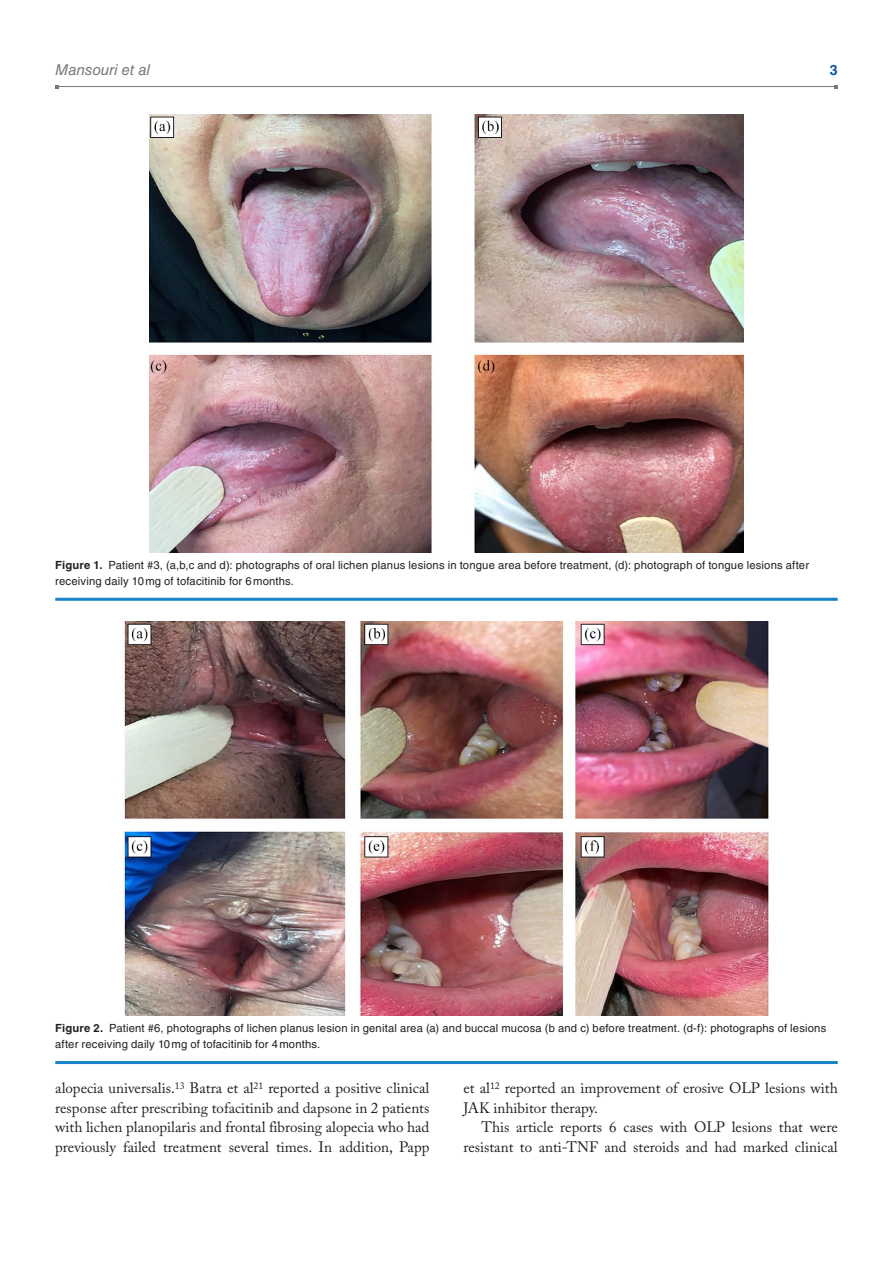
<style>
.page{position:relative;width:893px;height:1263px;background:#fff}
.page>*{position:absolute;margin:0;border:0;box-sizing:border-box;transform-origin:0 0}
.t1{font:15px/19.5px "Adobe Caslon Pro";color:#231f20;text-align:justify}
.t2{font:italic 15px "Helvetica LT Std";color:#76787b}
.t3{font:700 14.25px "Helvetica LT Std";color:#1055a4}
.t4{font:11.25px/16.5px "Helvetica LT Std";letter-spacing:.015em;color:#231f20}
.s1{font-weight:700}
</style>
<div class="page">
<hr style="left:57px;top:86px;width:779px;height:1px;background:#76787b">
<hr style="left:55px;top:598px;width:783px;height:3px;background:#1582c5">
<img style="left:149px;top:115px;width:594px;height:437px">
<hr style="left:55px;top:1061px;width:783px;height:3px;background:#1582c5">
<img style="left:122px;top:621px;width:647px;height:394px">
<p class="t2" style="left:55px;top:61px;width:97px">Mansouri et al</p>
<p class="t3" style="left:830px;top:61px;width:9px">3</p>
<p class="t4" style="left:55px;top:556px;width:755px"><span class="s1">Figure 1.</span> Patient #3, (a,b,c and d): photographs of oral lichen planus lesions in tongue area before treatment, (d): photograph of tongue lesions after receiving daily 10mg of tofacitinib for 6months.</p>
<p class="t4" style="left:55px;top:1019px;width:773px"><span class="s1">Figure 2.</span> Patient #6, photographs of lichen planus lesion in genital area (a) and buccal mucosa (b and c) before treatment. (d-f): photographs of lesions after receiving daily 10mg of tofacitinib for 4months.</p>
<p class="t1" style="left:55px;top:1078px;width:376px">alopecia universalis.<sup>13</sup> Batra et al<sup>21</sup> reported a positive clinical response after prescribing tofacitinib and dapsone in 2 patients with lichen planopilaris and frontal fibrosing alopecia who had previously failed treatment several times. In addition, Papp</p>
<p class="t1" style="left:463px;top:1078px;width:376px">et al<sup>12</sup> reported an improvement of erosive OLP lesions with<br>JAK inhibitor therapy.</p>
<p class="t1" style="left:463px;top:1117px;width:376px;text-align:right">This article reports 6 cases with OLP lesions that were resistant to anti-TNF and steroids and had marked clinical</p>
</div>
